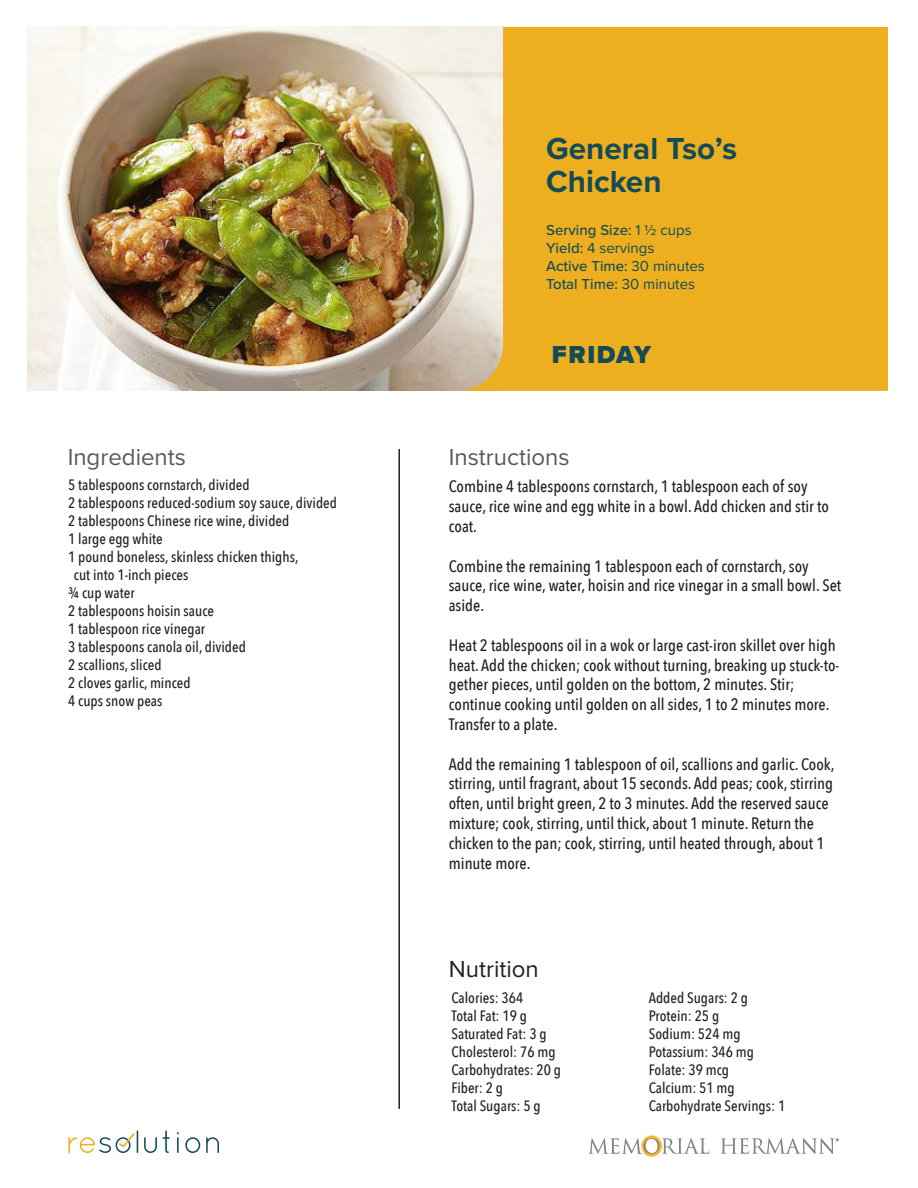
<style>
.page{position:relative;width:918px;height:1188px;background:#fff}
.page>*{position:absolute;margin:0;border:0;box-sizing:border-box;transform-origin:0 0}
.t1{font:700 31.5px/33px "Proxima Nova";color:#134b57}
.t2{font:900 25.5px "Proxima Nova";letter-spacing:.06em;color:#134b57}
.t3{font:24px "Proxima Nova";color:#58595b}
.t4{font:24px "Proxima Nova";color:#231f20}
.t5{font:500 16.5px/19.8px "Avenir Next Condensed";color:#231f20}
.t6{font:500 15px/18px "Avenir Next Condensed";color:#231f20}
.t7{font:500 15px/18px "Proxima Nova";color:#134b57}
.s1{font-weight:400}
</style>
<div class="page">
<svg style="left:144px;top:1137px;width:13px;height:16px"></svg>
<svg style="left:163px;top:1131px;width:7px;height:22px"></svg>
<svg style="left:177px;top:1132px;width:2px;height:21px"></svg>
<svg style="left:185px;top:1137px;width:15px;height:16px"></svg>
<svg style="left:206px;top:1137px;width:13px;height:16px"></svg>
<svg style="left:68px;top:1130px;width:70px;height:23px"></svg>
<img style="left:27px;top:27px;width:429px;height:364px">
<svg style="left:456px;top:27px;width:432px;height:364px;fill:#edaf1f"></svg>
<img style="left:644px;top:1135px;width:15px;height:23px">
<svg style="left:589px;top:1138px;width:120px;height:16px"></svg>
<svg style="left:721px;top:1138px;width:118px;height:16px"></svg>
<hr style="left:398px;top:449px;width:2px;height:660px;background:#231f20">
<h3 class="t3" style="left:68px;top:439px;width:120px">Ingredients</h3>
<p class="t6" style="left:68px;top:475px;width:183px">5 tablespoons cornstarch, divided</p>
<p class="t6" style="left:68px;top:493px;width:270px">2 tablespoons reduced-sodium soy sauce, divided</p>
<p class="t6" style="left:68px;top:511px;width:223px">2 tablespoons Chinese rice wine, divided</p>
<p class="t6" style="left:68px;top:529px;width:96px">1 large egg white</p>
<p class="t6" style="left:68px;top:547px;width:232px">1 pound boneless, skinless chicken thighs,</p>
<p class="t6" style="left:74px;top:565px;width:116px">cut into 1-inch pieces</p>
<p class="t6" style="left:68px;top:583px;width:68px">¾ cup water</p>
<p class="t6" style="left:68px;top:601px;width:147px">2 tablespoons hoisin sauce</p>
<p class="t6" style="left:68px;top:619px;width:139px">1 tablespoon rice vinegar</p>
<p class="t6" style="left:68px;top:637px;width:179px">3 tablespoons canola oil, divided</p>
<p class="t6" style="left:68px;top:655px;width:95px">2 scallions, sliced</p>
<p class="t6" style="left:68px;top:673px;width:124px">2 cloves garlic, minced</p>
<p class="t6" style="left:68px;top:691px;width:96px">4 cups snow peas</p>
<h1 class="t1" style="left:546px;top:132px;width:192px">General Tso’s<br>Chicken</h1>
<p class="t7" style="left:546px;top:221px;width:160px">Serving Size: <span class="s1">1 ½ cups<br></span>Yield: <span class="s1">4 servings<br></span>Active Time: <span class="s1">30 minutes<br></span>Total Time: <span class="s1">30 minutes</span></p>
<h2 class="t2" style="left:552px;top:336px;width:101px">FRIDAY</h2>
<h3 class="t3" style="left:449px;top:439px;width:122px">Instructions</h3>
<p class="t5" style="left:449px;top:477px;width:382px">Combine 4 tablespoons cornstarch, 1 tablespoon each of soy sauce, rice wine and egg white in a bowl. Add chicken and stir to coat.</p>
<p class="t5" style="left:449px;top:556px;width:394px">Combine the remaining 1 tablespoon each of cornstarch, soy sauce, rice wine, water, hoisin and rice vinegar in a small bowl. Set aside.</p>
<p class="t5" style="left:449px;top:635px;width:392px">Heat 2 tablespoons oil in a wok or large cast-iron skillet over high heat. Add the chicken; cook without turning, breaking up stuck-to&shy;gether pieces, until golden on the bottom, 2 minutes. Stir; continue cooking until golden on all sides, 1 to 2 minutes more.<br>Transfer to a plate.</p>
<p class="t5" style="left:449px;top:754px;width:387px">Add the remaining 1 tablespoon of oil, scallions and garlic. Cook, stirring, until fragrant, about 15 seconds. Add peas; cook, stirring often, until bright green, 2 to 3 minutes. Add the reserved sauce mixture; cook, stirring, until thick, about 1 minute. Return the chicken to the pan; cook, stirring, until heated through, about 1 minute more.</p>
<h3 class="t4" style="left:449px;top:951px;width:91px">Nutrition</h3>
<p class="t6" style="left:452px;top:988px;width:111px">Calories: 364<br>Total Fat: 19 g<br>Saturated Fat: 3 g<br>Cholesterol: 76 mg<br>Carbohydrates: 20 g<br>Fiber: 2 g<br>Total Sugars: 5 g</p>
<p class="t6" style="left:649px;top:988px;width:138px">Added Sugars: 2 g<br>Protein: 25 g<br>Sodium: 524 mg<br>Potassium: 346 mg<br>Folate: 39 mcg<br>Calcium: 51 mg<br>Carbohydrate Servings: 1</p>
</div>
